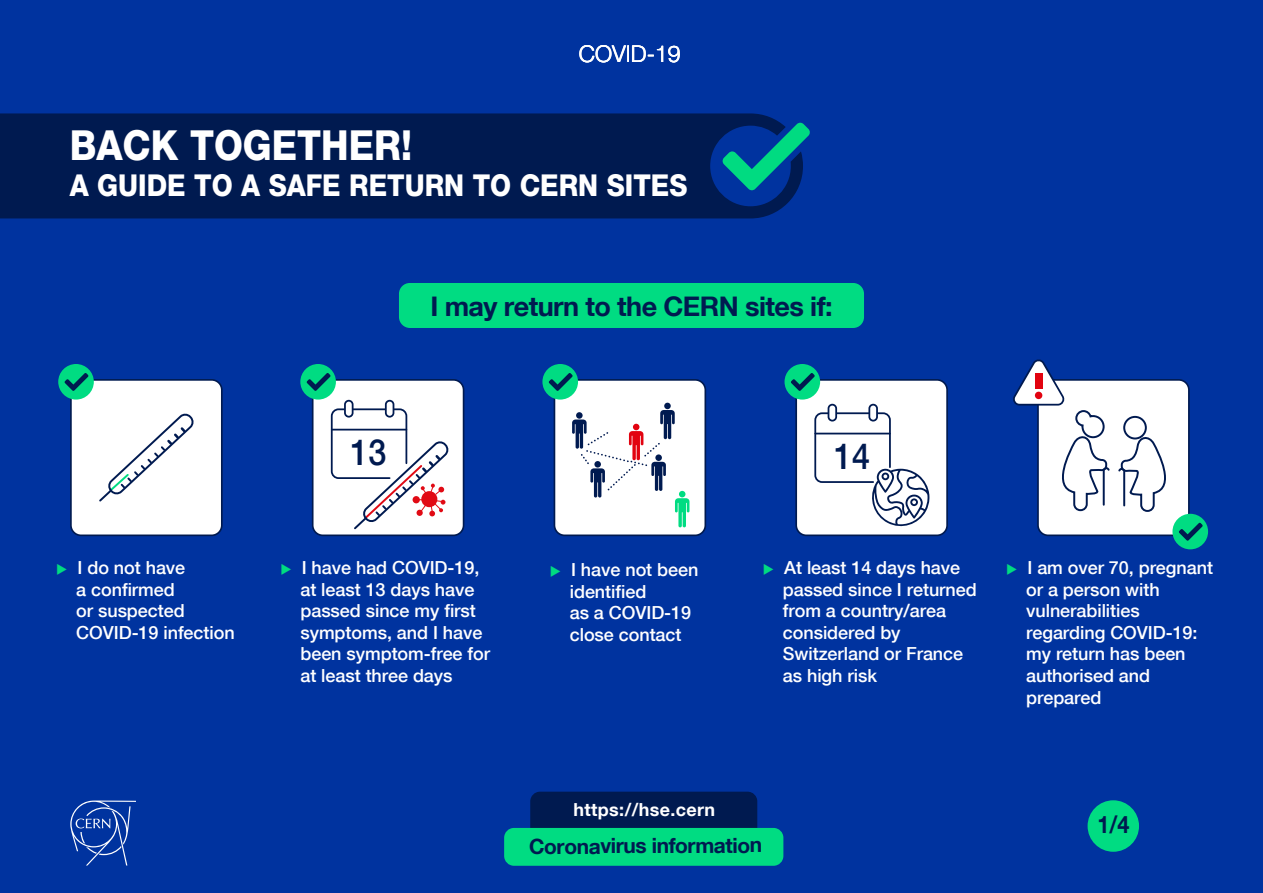
<style>
.page{position:relative;width:1263px;height:893px;background:#00339f}
.page>*{position:absolute;margin:0;border:0;box-sizing:border-box;transform-origin:0 0}
.t1{font:800 41.25px "Helvetica Neue LT Com";color:#fff;scale:.9 1}
.t2{font:500 35.85px "Helvetica Neue LT Com";color:#001a50;scale:.9 1}
.t3{font:800 30px "Helvetica Neue LT Com";color:#fff;scale:.9 1}
.t4{font:700 27px "Helvetica Neue LT Com";letter-spacing:-.02em;color:#001a50}
.t5{font:700 24px "Helvetica Neue LT Com";color:#001a50;scale:.9 1}
.t6{font:300 22.95px "Helvetica Neue LT Com";color:#fff}
.t7{font:700 21px "Helvetica Neue LT Com";letter-spacing:-.03em;color:#001a50}
.t8{font:500 18px/21.6px "Helvetica Neue LT Com";letter-spacing:-.005em;color:#fff}
.t9{font:700 18px "Helvetica Neue LT Com";letter-spacing:.02em;color:#fff}
.s1{color:#00db81}
</style>
<div class="page">
<div style="left:399px;top:283px;width:465px;height:45px;background:#00dc82;border-radius:11px"></div>
<div style="left:530px;top:792px;width:227px;height:45px;background:#001a50;border-radius:10px"></div>
<div style="left:504px;top:828px;width:279px;height:38px;background:#00dc82;border-radius:10px"></div>
<svg style="left:70px;top:800px;width:66px;height:65px"></svg>
<div style="left:1087px;top:800px;width:52px;height:52px;background:#00dc82;border-radius:50%"></div>
<div style="left:0;top:113px;width:802px;height:105px;background:#001a50"></div>
<svg style="left:723px;top:123px;width:87px;height:67px"></svg>
<div style="left:554px;top:380px;width:151px;height:155px;background:#fff;border-radius:10px"></div>
<div style="left:554px;top:379px;width:152px;height:157px;border:2px solid #001a50;border-radius:10px"></div>
<div style="left:796px;top:380px;width:151px;height:155px;background:#fff;border-radius:10px"></div>
<div style="left:795px;top:379px;width:153px;height:157px;border:2px solid #001a50;border-radius:10px"></div>
<svg style="left:814px;top:411px;width:115px;height:116px"></svg>
<div style="left:828px;top:405px;width:8px;height:16px;background:#fff;border-radius:4px"></div>
<div style="left:828px;top:404px;width:9px;height:17px;border:2px solid #001a50;border-radius:4px"></div>
<div style="left:869px;top:405px;width:8px;height:16px;background:#fff;border-radius:4px"></div>
<div style="left:868px;top:404px;width:10px;height:17px;border:2px solid #001a50;border-radius:4px"></div>
<hr style="left:815px;top:433px;width:75px;height:1px;background:#001a50">
<div style="left:313px;top:380px;width:151px;height:155px;background:#fff;border-radius:10px"></div>
<div style="left:312px;top:379px;width:152px;height:157px;border:2px solid #001a50;border-radius:10px"></div>
<div style="left:71px;top:380px;width:151px;height:155px;background:#fff;border-radius:10px"></div>
<div style="left:70px;top:379px;width:153px;height:157px;border:2px solid #001a50;border-radius:10px"></div>
<svg style="left:99px;top:413px;width:95px;height:89px"></svg>
<div style="left:344px;top:400px;width:9px;height:18px;border:2px solid #001a50;border-radius:4px"></div>
<div style="left:385px;top:400px;width:9px;height:18px;border:2px solid #001a50;border-radius:4px"></div>
<svg style="left:330px;top:407px;width:119px;height:123px"></svg>
<div style="left:542px;top:364px;width:36px;height:36px;background:#00dc82;border-radius:50%"></div>
<svg style="left:549px;top:373px;width:140px;height:154px"></svg>
<div style="left:784px;top:364px;width:36px;height:36px;background:#00dc82;border-radius:50%"></div>
<svg style="left:791px;top:373px;width:24px;height:18px"></svg>
<div style="left:58px;top:364px;width:36px;height:36px;background:#00dc82;border-radius:50%"></div>
<svg style="left:65px;top:373px;width:23px;height:18px"></svg>
<div style="left:300px;top:364px;width:36px;height:36px;background:#00dc82;border-radius:50%"></div>
<svg style="left:307px;top:373px;width:24px;height:18px"></svg>
<div style="left:1038px;top:380px;width:151px;height:155px;background:#fff;border-radius:10px"></div>
<div style="left:1037px;top:379px;width:153px;height:157px;border:2px solid #001a50;border-radius:10px"></div>
<div style="left:1172px;top:514px;width:36px;height:35px;background:#00dc82;border-radius:50%"></div>
<svg style="left:1179px;top:523px;width:24px;height:18px"></svg>
<svg style="left:1013px;top:359px;width:163px;height:154px"></svg>
<div style="left:1035px;top:392px;width:7px;height:7px;background:#e20310;border-radius:50%"></div>
<div style="left:1035px;top:373px;width:7px;height:15px;background:#e20310"></div>
<p class="t6" style="left:579px;top:39px;width:103px">COVID-19</p>
<h1 class="t1" style="left:70px;top:121px;width:382px">BACK TOGETHER!</h1>
<h3 class="t3" style="left:70px;top:167px;width:688px">A GUIDE TO A SAFE RETURN TO CERN SITES</h3>
<h3 class="t4" style="left:430px;top:289px;width:404px">I may return to the CERN sites if:</h3>
<h2 class="t2" style="left:351px;top:431px;width:41px">13</h2>
<h2 class="t2" style="left:834px;top:435px;width:41px">14</h2>
<p class="t8" style="left:300px;top:556px;width:191px;text-indent:-20px"><span class="s1">◆</span> I have had COVID-19, at least 13 days have passed since my first symptoms, and I have been symptom-free for at least three days</p>
<p class="t8" style="left:783px;top:556px;width:195px;text-indent:-20px"><span class="s1">◆</span> At least 14 days have passed since I returned from a country/area considered by<br>Switzerland or France as high risk</p>
<p class="t8" style="left:76px;top:556px;width:160px;text-indent:-20px"><span class="s1">◆</span> I do not have<br>a confirmed<br>or suspected<br>COVID-19 infection</p>
<p class="t8" style="left:570px;top:559px;width:130px;text-indent:-20px"><span class="s1">◆</span> I have not been identified<br>as a COVID-19 close contact</p>
<p class="t8" style="left:1026px;top:556px;width:188px;text-indent:-20px"><span class="s1">◆</span> I am over 70, pregnant or a person with vulnerabilities regarding COVID-19: my return has been authorised and prepared</p>
<p class="t9" style="left:573px;top:798px;width:143px">https://hse.cern</p>
<p class="t7" style="left:529px;top:832px;width:235px">Coronavirus information</p>
<h3 class="t5" style="left:1097px;top:810px;width:37px">1/4</h3>
</div>
